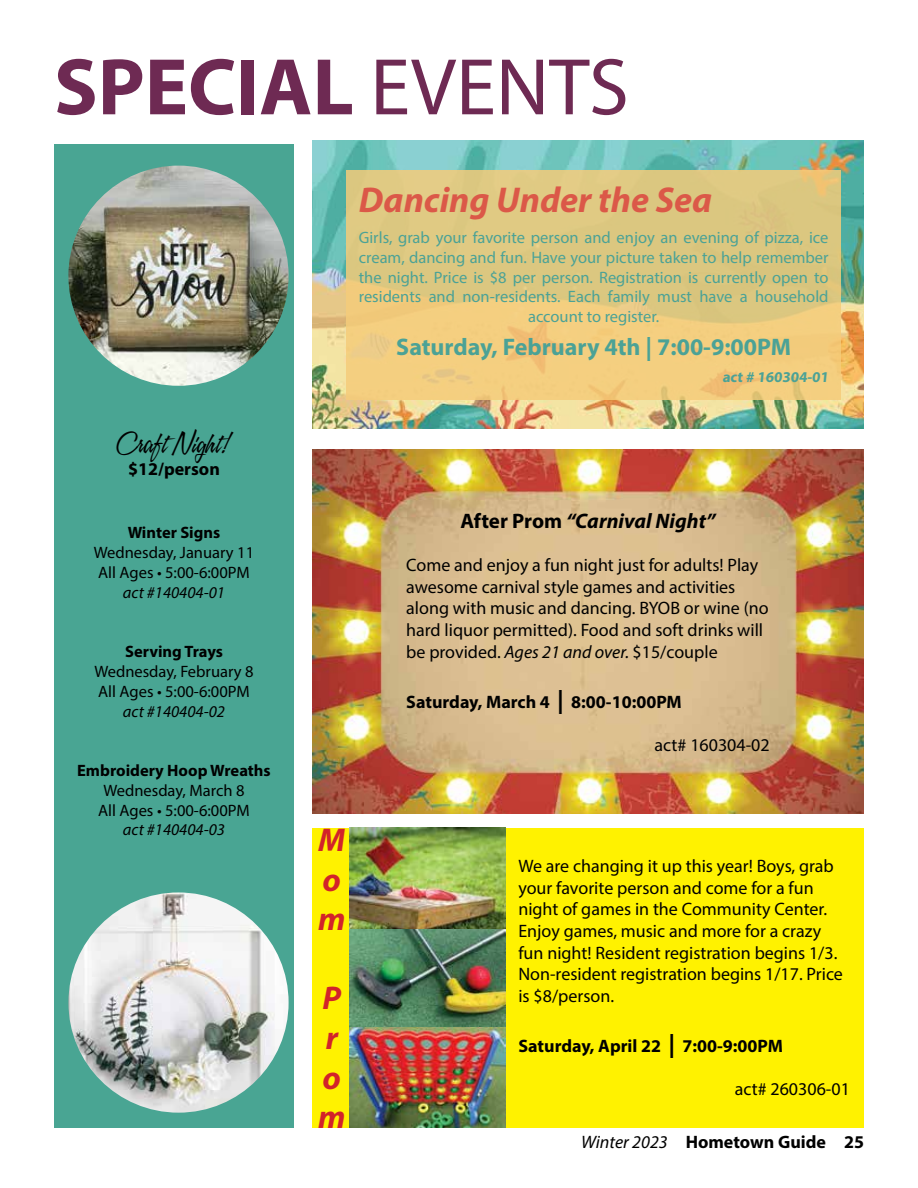
<style>
.page{position:relative;width:918px;height:1188px;background:#fff}
.page>*{position:absolute;margin:0;border:0;box-sizing:border-box;transform-origin:0 0}
.t1{font:700 81px "Myriad Pro";color:#6e2a53}
.t2{font:italic 700 36px "Myriad Pro";color:#db5848}
.t3{font:italic 700 33px/39.6px "Myriad Pro";color:#d2232a}
.t4{font:27px "A&S Speedway";color:#000}
.t5{font:700 24px "Myriad Pro";color:#4ba296}
.t6{font:italic 700 21px "Myriad Pro";color:#000}
.t7{font:18px/21.6px "Myriad Pro";color:#000}
.t8{font:700 18px "Myriad Pro";color:#000}
.t9{font:16.5px/19.8px "Myriad Pro";color:#4ba296;text-align:center}
.t10{font:16.5px/19.8px "Myriad Pro";color:#000}
.t11{font:700 16.5px "Myriad Pro";color:#000}
.t12{font:italic 16.5px "Myriad Pro";color:#000}
.t13{font:700 15px "Myriad Pro";color:#4ba296}
.s1{font-weight:400}
.s2{font-style:normal}
.s3{font-style:italic}
.s4{font-size:24px}
.s5{font-weight:400;font-style:italic}
</style>
<div class="page">
<img style="left:312px;top:450px;width:552px;height:364px">
<div style="left:54px;top:144px;width:240px;height:984px;background:#49a593"></div>
<img style="left:68px;top:892px;width:221px;height:221px;border-radius:110px">
<img style="left:312px;top:141px;width:552px;height:288px">
<div style="left:312px;top:828px;width:552px;height:300px;background:#fff200"></div>
<svg style="left:346px;top:170px;width:495px;height:229px;background:#e5c97f"></svg>
<img style="left:68px;top:166px;width:221px;height:220px;border-radius:110px">
<img style="left:349px;top:828px;width:156px;height:300px">
<h1 class="t1" style="left:54px;top:34px;width:576px">SPECIAL <span class="s1">EVENTS</span></h1>
<h2 class="t2" style="left:359px;top:177px;width:355px">Dancing Under the Sea</h2>
<p class="t9" style="left:359px;top:227px;width:471px">Girls, grab your favorite person and enjoy an evening of pizza, ice cream, dancing and fun. Have your picture taken to help remember the night. Price is $8 per person. Registration is currently open to residents and non-residents. Each family must have a household account to register.</p>
<h3 class="t5" style="left:396px;top:331px;width:396px">Saturday, February 4th | 7:00-9:00PM</h3>
<p class="t13" style="left:722px;top:367px;width:110px">act # 160304-01</p>
<h3 class="t4" style="left:116px;top:429px;width:117px">Craft Night!</h3>
<p class="t8" style="left:128px;top:458px;width:93px">$12/person</p>
<p class="t11" style="left:128px;top:522px;width:94px">Winter Signs</p>
<p class="t10" style="left:94px;top:543px;width:162px">Wednesday, January 11<br>All Ages • 5:00-6:00PM</p>
<p class="t12" style="left:123px;top:582px;width:103px">act #140404-01</p>
<p class="t11" style="left:125px;top:641px;width:99px">Serving Trays</p>
<p class="t10" style="left:94px;top:661px;width:161px">Wednesday, February 8<br>All Ages • 5:00-6:00PM</p>
<p class="t12" style="left:123px;top:701px;width:103px">act #140404-02</p>
<p class="t11" style="left:77px;top:760px;width:195px">Embroidery Hoop Wreaths</p>
<p class="t10" style="left:98px;top:780px;width:153px;text-align:center">Wednesday, March 8<br>All Ages • 5:00-6:00PM</p>
<p class="t12" style="left:123px;top:820px;width:103px">act #140404-03</p>
<h3 class="t3" style="left:318px;top:819px;width:29px">M o m</h3>
<h3 class="t3" style="left:318px;top:977px;width:29px">P r o m</h3>
<p class="t6" style="left:460px;top:507px;width:257px"><span class="s2">After Prom</span> “Carnival Night”</p>
<p class="t7" style="left:406px;top:554px;width:364px">Come and enjoy a fun night just for adults! Play awesome carnival style games and activities along with music and dancing. BYOB or wine (no hard liquor permitted). Food and soft drinks will be provided. <span class="s3">Ages 21 and over.</span> $15/couple</p>
<p class="t8" style="left:406px;top:690px;width:277px">Saturday, March 4 <span class="s4">|</span> 8:00-10:00PM</p>
<p class="t7" style="left:655px;top:734px;width:117px">act# 160304-02</p>
<p class="t7" style="left:518px;top:855px;width:326px">We are changing it up this year! Boys, grab your favorite person and come for a fun night of games in the Community Center.<br>Enjoy games, music and more for a crazy fun night! Resident registration begins 1/3.<br>Non-resident registration begins 1/17. Price is $8/person.</p>
<p class="t8" style="left:518px;top:1034px;width:266px">Saturday, April 22 <span class="s4">|</span> 7:00-9:00PM</p>
<p class="t7" style="left:735px;top:1078px;width:117px">act# 260306-01</p>
<p class="t8" style="left:581px;top:1130px;width:284px"><span class="s5">Winter 2023</span> Hometown Guide 25</p>
</div>
